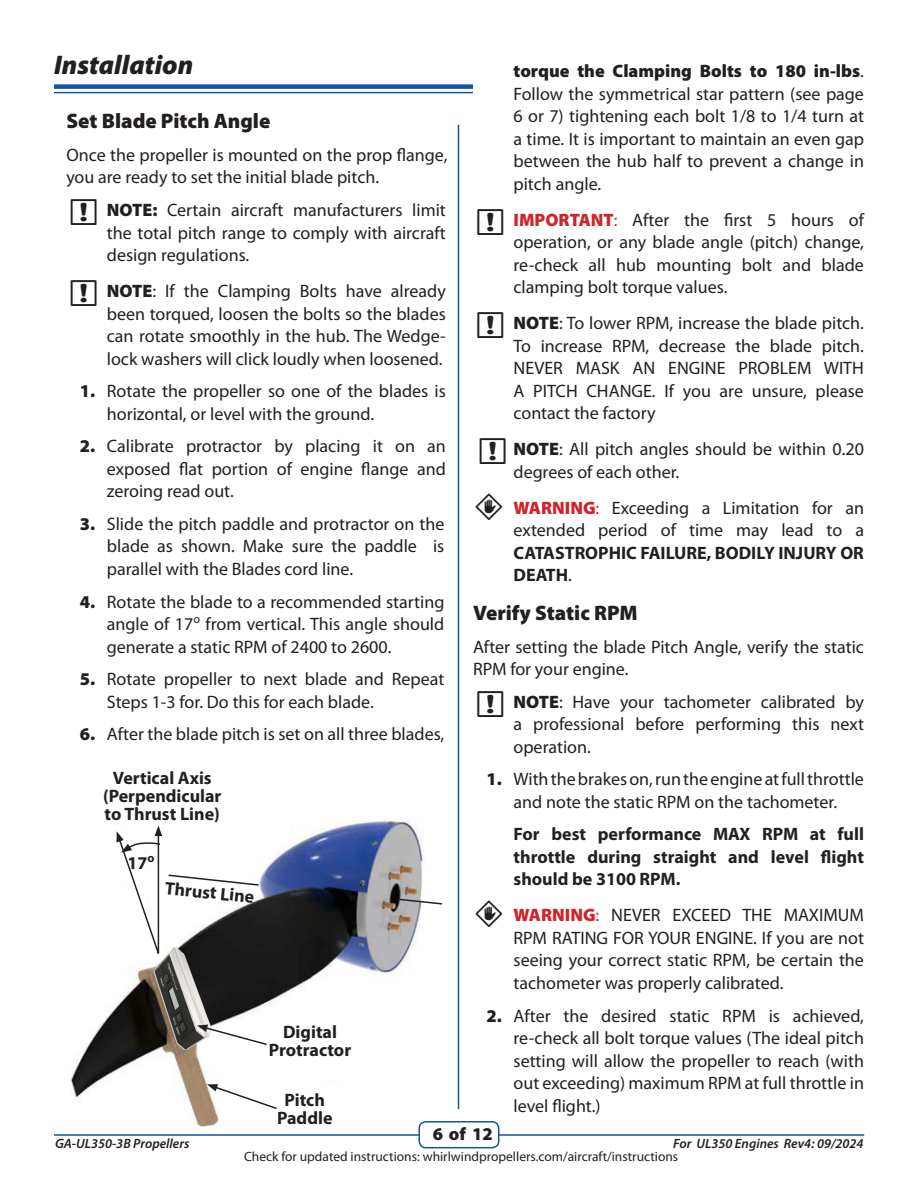
<style>
.page{position:relative;width:918px;height:1188px;background:#fff}
.page>*{position:absolute;margin:0;border:0;box-sizing:border-box;transform-origin:0 0}
.a2-------_Section_Ti{font:italic 900 27px "Myriad Pro";color:#231f20}
.b1-------_Sub-sectio{font:900 21px "Myriad Pro";color:#231f20}
.t1{font:18px/22.5px "Myriad Pro";color:#231f20;text-align:justify}
.Spec_Text_Bold{font:700 18px/18px "Myriad Pro";color:#231f20;text-align:center}
.t2{font:900 18px "Myriad Pro";color:#231f20}
.t3{font:13.5px "Myriad Pro";color:#231f20}
.t4{font:italic 600 13.5px "Myriad Pro";color:#231f20}
.s1{font-weight:900}
.s2{font-weight:900;color:#d1232a}
.s3{color:#d1232a}
.s4{font-weight:700}
</style>
<div class="page">
<img style="left:70px;top:820px;width:354px;height:307px">
<hr style="left:458px;top:125px;width:1px;height:984px;background:#1055a5">
<hr style="left:54px;top:1134px;width:367px;height:2px;background:#1055a5">
<hr style="left:496px;top:1134px;width:368px;height:2px;background:#1055a5">
<div style="left:419px;top:1122px;width:80px;height:26px;background:#fff;border-radius:7px"></div>
<div style="left:418px;top:1121px;width:82px;height:27px;border:2px solid #1055a5;border-radius:7px"></div>
<div style="left:54px;top:84px;width:419px;height:5px;background:#1055a5"></div>
<hr style="left:54px;top:92px;width:419px;height:1px;background:#1055a5">
<svg style="left:395px;top:897px;width:48px;height:9px"></svg>
<svg style="left:117px;top:826px;width:143px;height:136px"></svg>
<svg style="left:207px;top:1084px;width:71px;height:26px"></svg>
<svg style="left:197px;top:1025px;width:71px;height:21px"></svg>
<p class="a2-------_Section_Ti" style="left:54px;top:47px;width:141px">Installation</p>
<p class="t1" style="left:514px;top:60px;width:352px"><span class="s1">torque the Clamping Bolts to 180 in-lbs</span>.<br>Follow the symmetrical star pattern (see page 6 or 7) tightening each bolt 1/8 to 1/4 turn at a time. It is important to maintain an even gap between the hub half to prevent a change in pitch angle.</p>
<p class="t1" style="left:514px;top:208px;width:352px"><span class="s2">IMPORTANT</span><span class="s3">:</span> After the first 5 hours of operation, or any blade angle (pitch) change, re-check all hub mounting bolt and blade clamping bolt torque values.</p>
<p class="t1" style="left:514px;top:312px;width:352px"><span class="s1">NOTE</span>: To lower RPM, increase the blade pitch.<br>To increase RPM, decrease the blade pitch.<br>NEVER MASK AN ENGINE PROBLEM WITH A PITCH CHANGE. If you are unsure, please contact the factory</p>
<p class="t1" style="left:514px;top:438px;width:352px"><span class="s1">NOTE</span>: All pitch angles should be within 0.20 degrees of each other.</p>
<p class="t1" style="left:514px;top:496px;width:352px"><span class="s2">WARNING</span><span class="s3">:</span> Exceeding a Limitation for an extended period of time may lead to a <span class="s4">CATASTROPHIC FAILURE, BODILY INJURY OR DEATH</span>.</p>
<p class="b1-------_Sub-sectio" style="left:473px;top:601px;width:166px">Verify Static RPM</p>
<p class="t1" style="left:473px;top:635px;width:392px">After setting the blade Pitch Angle, verify the static<br>RPM for your engine.</p>
<p class="t1" style="left:514px;top:690px;width:352px"><span class="s1">NOTE</span>: Have your tachometer calibrated by a professional before performing this next operation.</p>
<p class="t1" style="left:487px;top:768px;width:379px;text-align:center"><span class="s1">1.</span> With the brakes on, run the engine at full throttle and note the static RPM on the tachometer.</p>
<p class="Spec_Text_Bold" style="left:514px;top:823px;width:352px;line-height:22.5px;text-align:justify">For best performance MAX RPM at full throttle during straight and level flight should be 3100 RPM.</p>
<p class="t1" style="left:514px;top:904px;width:352px"><span class="s2">WARNING</span><span class="s3">:</span> NEVER EXCEED THE MAXIMUM RPM RATING FOR YOUR ENGINE. If you are not seeing your correct static RPM, be certain the tachometer was properly calibrated.</p>
<p class="t1" style="left:514px;top:1004px;width:352px;text-indent:-27px"><span class="s1">2.</span> After the desired static RPM is achieved, re-check all bolt torque values (The ideal pitch setting will allow the propeller to reach (with out exceeding) maximum RPM at full throttle in level flight.)</p>
<p class="b1-------_Sub-sectio" style="left:66px;top:109px;width:205px">Set Blade Pitch Angle</p>
<p class="t1" style="left:66px;top:143px;width:383px">Once the propeller is mounted on the prop flange, you are ready to set the initial blade pitch.</p>
<p class="t1" style="left:107px;top:199px;width:341px"><span class="s1">NOTE:</span> Certain aircraft manufacturers limit the total pitch range to comply with aircraft design regulations.</p>
<p class="t1" style="left:107px;top:280px;width:341px"><span class="s1">NOTE</span>: If the Clamping Bolts have already been torqued, loosen the bolts so the blades can rotate smoothly in the hub. The Wedge&shy;lock washers will click loudly when loosened.</p>
<p class="t1" style="left:107px;top:380px;width:341px;text-indent:-27px"><span class="s1">1.</span> Rotate the propeller so one of the blades is horizontal, or level with the ground.</p>
<p class="t1" style="left:107px;top:435px;width:341px;text-indent:-27px"><span class="s1">2.</span> Calibrate protractor by placing it on an exposed flat portion of engine flange and zeroing read out.</p>
<p class="t1" style="left:107px;top:512px;width:339px;text-indent:-27px"><span class="s1">3.</span> Slide the pitch paddle and protractor on the blade as shown. Make sure the paddle is parallel with the Blades cord line.</p>
<p class="t1" style="left:107px;top:590px;width:339px;text-indent:-27px"><span class="s1">4.</span> Rotate the blade to a recommended starting angle of 17<sup>o</sup> from vertical. This angle should generate a static RPM of 2400 to 2600.</p>
<p class="t1" style="left:107px;top:668px;width:339px;text-indent:-27px"><span class="s1">5.</span> Rotate propeller to next blade and Repeat<br>Steps 1-3 for. Do this for each blade.</p>
<p class="t1" style="left:80px;top:723px;width:366px"><span class="s1">6.</span> After the blade pitch is set on all three blades,</p>
<p class="Spec_Text_Bold" style="left:103px;top:769px;width:120px">Vertical Axis (Perpendicular to Thrust Line)</p>
<p class="Spec_Text_Bold" style="left:127px;top:853px;width:29px">17<sup>o</sup></p>
<p class="Spec_Text_Bold" style="left:166px;top:878px;width:91px;rotate:6deg">Thrust Line</p>
<p class="Spec_Text_Bold" style="left:269px;top:1022px;width:84px">Digital<br>Protractor</p>
<p class="Spec_Text_Bold" style="left:277px;top:1090px;width:57px">Pitch<br>Paddle</p>
<p class="t2" style="left:433px;top:1124px;width:61px">6 of 12</p>
<p class="t4" style="left:55px;top:1135px;width:136px">GA-UL350-3B Propellers</p>
<p class="t4" style="left:673px;top:1135px;width:192px">For UL350 Engines Rev4: 09/2024</p>
<p class="t3" style="left:244px;top:1149px;width:436px">Check for updated instructions: whirlwindpropellers.com/aircraft/instructions</p>
</div>
